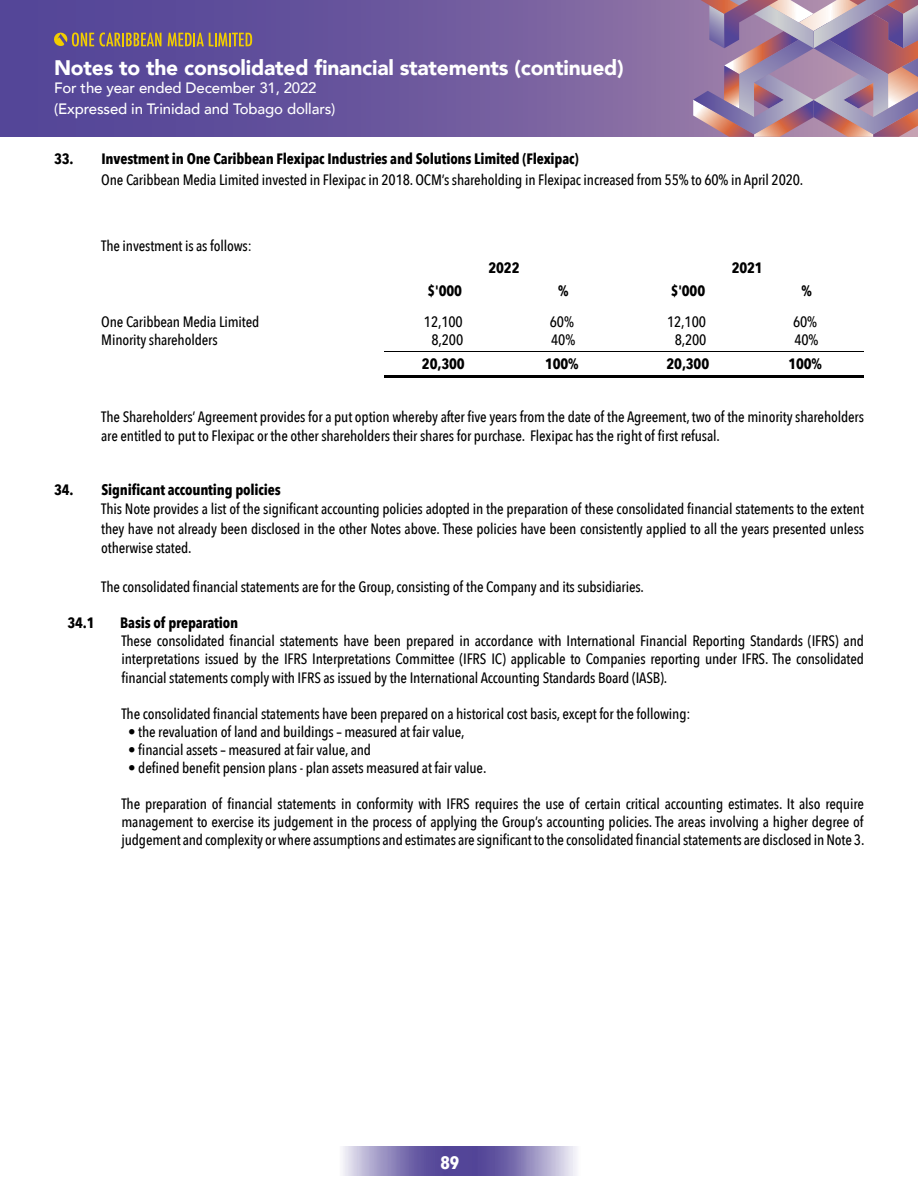
<style>
.page{position:relative;width:918px;height:1188px;background:#fff}
.page>*{position:absolute;margin:0;border:0;box-sizing:border-box;transform-origin:0 0}
.t1{font:900 21px "Avenir";letter-spacing:-.01em;color:#fff}
.t2{font:700 18px "Avenir Next Condensed";color:#fff}
.t3{font:500 15px/18px "Avenir Next Condensed";letter-spacing:-.01em;color:#000}
.t4{font:700 15px "Avenir Next Condensed";letter-spacing:-.01em;color:#000}
.t5{font:500 15px/21px "Avenir";letter-spacing:-.01em;color:#fff}
</style>
<div class="page">
<img style="left:343px;top:1147px;width:234px;height:28px">
<svg style="left:0;top:0;width:633px;height:137px;background:#67559c"></svg>
<svg style="left:633px;top:0;width:285px;height:137px;background:#a081a2"></svg>
<svg style="left:168px;top:33px;width:84px;height:13px"></svg>
<svg style="left:53px;top:32px;width:109px;height:15px;background:#977e59"></svg>
<hr style="left:385px;top:375px;width:479px;height:3px;background:#000">
<hr style="left:385px;top:351px;width:479px;height:1px;background:#000">
<h1 class="t1" style="left:54px;top:50px;width:571px">Notes to the consolidated financial statements (continued)</h1>
<p class="t5" style="left:54px;top:76px;width:283px">For the year ended December 31, 2022 (Expressed in Trinidad and Tobago dollars)</p>
<p class="t4" style="left:54px;top:149px;width:526px">33. Investment in One Caribbean Flexipac Industries and Solutions Limited (Flexipac)</p>
<p class="t3" style="left:101px;top:170px;width:704px">One Caribbean Media Limited invested in Flexipac in 2018. OCM’s shareholding in Flexipac increased from 55% to 60% in April 2020.</p>
<p class="t3" style="left:101px;top:236px;width:152px">The investment is as follows:</p>
<p class="t3" style="left:101px;top:313px;width:160px">One Caribbean Media Limited<br>Minority shareholders</p>
<p class="t4" style="left:428px;top:282px;width:36px">$'000</p>
<p class="t3" style="left:424px;top:313px;width:41px;text-align:center">12,100<br>8,200</p>
<p class="t4" style="left:422px;top:354px;width:44px">20,300</p>
<p class="t4" style="left:489px;top:259px;width:33px">2022</p>
<p class="t4" style="left:558px;top:282px;width:12px">%</p>
<p class="t3" style="left:550px;top:313px;width:27px">60%<br>40%</p>
<p class="t4" style="left:545px;top:354px;width:35px">100%</p>
<p class="t4" style="left:671px;top:282px;width:36px">$'000</p>
<p class="t3" style="left:667px;top:313px;width:41px;text-align:center">12,100<br>8,200</p>
<p class="t4" style="left:667px;top:354px;width:44px">20,300</p>
<p class="t4" style="left:732px;top:259px;width:33px">2021</p>
<p class="t4" style="left:801px;top:282px;width:12px">%</p>
<p class="t3" style="left:793px;top:313px;width:27px">60%<br>40%</p>
<p class="t4" style="left:788px;top:354px;width:35px">100%</p>
<p class="t3" style="left:101px;top:406px;width:764px;line-height:19.5px">The Shareholders’ Agreement provides for a put option whereby after five years from the date of the Agreement, two of the minority shareholders are entitled to put to Flexipac or the other shareholders their shares for purchase. Flexipac has the right of first refusal.</p>
<p class="t4" style="left:54px;top:481px;width:228px">34. Significant accounting policies</p>
<p class="t3" style="left:101px;top:499px;width:764px;line-height:19.5px;text-align:justify">This Note provides a list of the significant accounting policies adopted in the preparation of these consolidated financial statements to the extent they have not already been disclosed in the other Notes above. These policies have been consistently applied to all the years presented unless otherwise stated.</p>
<p class="t3" style="left:101px;top:578px;width:544px">The consolidated financial statements are for the Group, consisting of the Company and its subsidiaries.</p>
<p class="t4" style="left:68px;top:614px;width:29px">34.1</p>
<p class="t4" style="left:120px;top:614px;width:119px">Basis of preparation</p>
<p class="t3" style="left:121px;top:632px;width:744px;text-align:justify">These consolidated financial statements have been prepared in accordance with International Financial Reporting Standards (IFRS) and interpretations issued by the IFRS Interpretations Committee (IFRS IC) applicable to Companies reporting under IFRS. The consolidated financial statements comply with IFRS as issued by the International Accounting Standards Board (IASB).</p>
<p class="t3" style="left:122px;top:704px;width:570px">The consolidated financial statements have been prepared on a historical cost basis, except for the following:</p>
<p class="t3" style="left:128px;top:722px;width:338px">• the revaluation of land and buildings – measured at fair value,</p>
<p class="t3" style="left:128px;top:740px;width:244px">• financial assets – measured at fair value, and</p>
<p class="t3" style="left:128px;top:758px;width:360px">• defined benefit pension plans - plan assets measured at fair value.</p>
<p class="t3" style="left:122px;top:794px;width:744px;text-align:justify">The preparation of financial statements in conformity with IFRS requires the use of certain critical accounting estimates. It also require management to exercise its judgement in the process of applying the Group’s accounting policies. The areas involving a higher degree of judgement and complexity or where assumptions and estimates are significant to the consolidated financial statements are disclosed in Note 3.</p>
<p class="t2" style="left:441px;top:1151px;width:20px">89</p>
</div>
